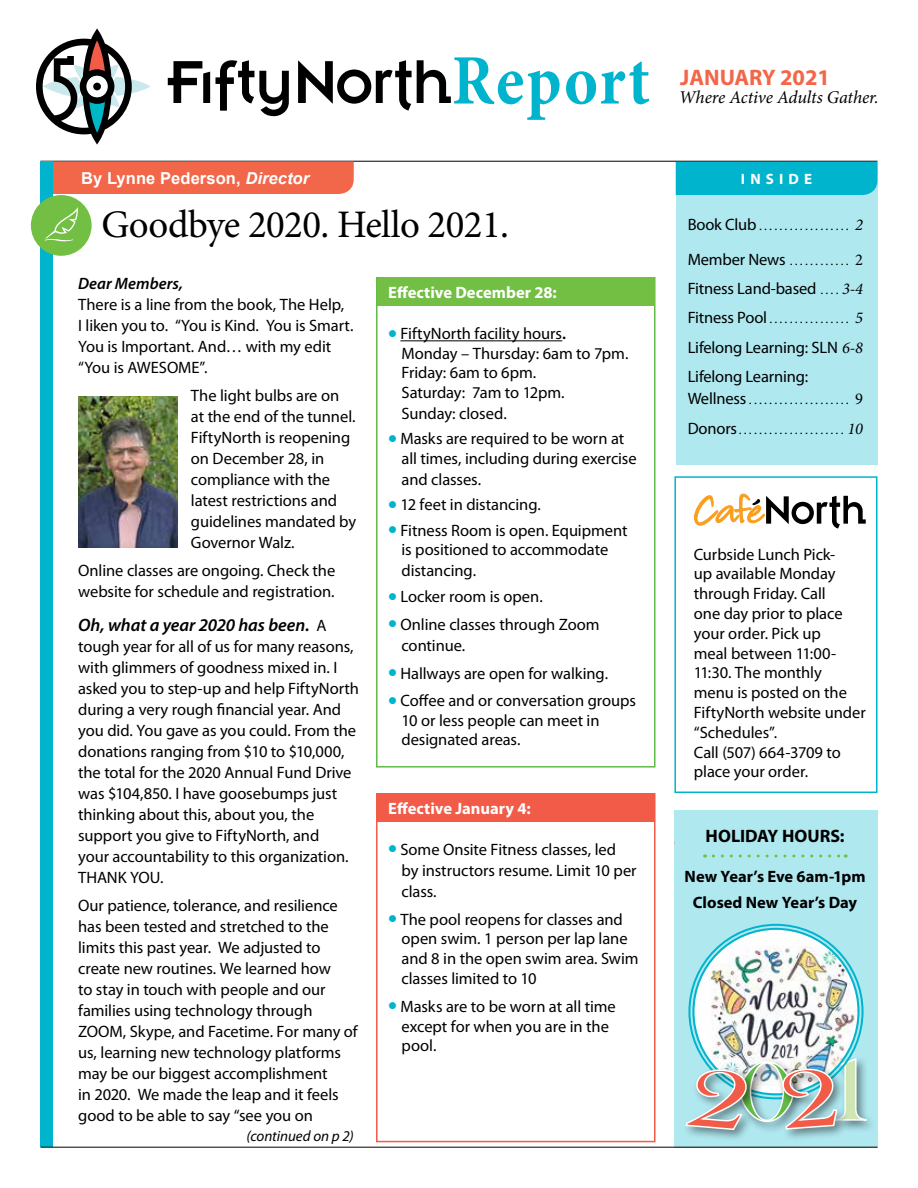
<style>
.page{position:relative;width:918px;height:1188px;background:#fff}
.page>*{position:absolute;margin:0;border:0;box-sizing:border-box;transform-origin:0 0}
.t1{font:700 70.95px "Minion Pro";letter-spacing:.035em;color:#00b4ce;scale:.91 1}
.t2{font:39px "Minion Pro";letter-spacing:-.015em;color:#000}
.t3{font:700 22.5px "Myriad Pro";color:#f26649}
.t4{font:italic 600 18px "Myriad Pro";letter-spacing:-.005em;color:#000}
.t5{font:italic 18px "Minion Pro";letter-spacing:-.01em;color:#000}
.t6{font:700 18px "Myriad Pro";color:#000}
.t7{font:16.5px/21px "Myriad Pro";letter-spacing:-.005em;color:#000}
.t8{font:700 16.5px "Myriad Pro";letter-spacing:.005em;color:#fff}
.t9{font:700 16.5px/26.5px "Myriad Pro";color:#000;text-align:center}
.t10{font:700 16.5px "Arial";letter-spacing:.005em;color:#fff}
.t11{font:italic 600 16.5px "Myriad Pro";letter-spacing:.005em;color:#000}
.t12{font:italic 15px "Myriad Pro";letter-spacing:-.005em;color:#000}
.t13{font:700 15px "Myriad Pro";letter-spacing:.345em;color:#fff}
.t14{font:13.5px/29.2px "Minion Pro";color:#000}
.s1{font-style:italic}
.s2{font-weight:400;font-style:normal;font-size:16.5px}
.s3{color:#00b4ce}
.s4{font-weight:600}
.s5{font-family:"Myriad Pro";font-size:16.5px}
.s6{font-style:italic;font-size:16.5px}
.s7{font-size:16.5px}
.s8{font-family:"Minion Pro";font-size:13.5px}
.s9{font-family:"Minion Pro";font-style:italic}
</style>
<div class="page">
<div style="left:376px;top:793px;width:280px;height:349px;border:2px solid #f15b47"></div>
<div style="left:674px;top:810px;width:204px;height:337px;background:#b0e8f0"></div>
<div style="left:376px;top:277px;width:280px;height:491px;border:2px solid #62bb46"></div>
<svg style="left:36px;top:28px;width:115px;height:117px"></svg>
<svg style="left:168px;top:60px;width:121px;height:56px"></svg>
<svg style="left:298px;top:60px;width:152px;height:51px"></svg>
<hr style="left:40px;top:161px;width:838px;height:1px;background:#000">
<div style="left:53px;top:161px;width:301px;height:33px;background:#f26649"></div>
<div style="left:40px;top:161px;width:13px;height:986px;background:#00b4cd"></div>
<div style="left:676px;top:162px;width:201px;height:302px;background:#b0e8f0"></div>
<div style="left:676px;top:162px;width:201px;height:33px;background:#00b4cd"></div>
<hr style="left:40px;top:1147px;width:838px;height:1px;background:#000">
<img style="left:78px;top:396px;width:99px;height:151px">
<div style="left:31px;top:195px;width:61px;height:61px;background:#72bf44;border-radius:50%"></div>
<svg style="left:44px;top:207px;width:34px;height:35px"></svg>
<div style="left:377px;top:793px;width:278px;height:28px;background:#f15b47"></div>
<div style="left:377px;top:278px;width:278px;height:28px;background:#72bf44"></div>
<svg style="left:694px;top:493px;width:172px;height:36px"></svg>
<div style="left:832px;top:1055px;width:46px;height:78px;background:#000;opacity:.46"></div>
<img style="left:694px;top:930px;width:164px;height:163px;border-radius:82px">
<div style="left:736px;top:1057px;width:70px;height:77px;background:#ade4ec"></div>
<div style="left:779px;top:1065px;width:70px;height:77px;background:#000;opacity:.46"></div>
<div style="left:682px;top:1065px;width:77px;height:77px;background:#000;opacity:.46"></div>
<img style="left:685px;top:1058px;width:193px;height:73px">
<svg style="left:713px;top:855px;width:133px;height:3px"></svg>
<hr style="left:400px;top:340px;width:162px;height:1px;background:#000">
<div style="left:674px;top:476px;width:204px;height:317px;border:2px solid #00b4cd"></div>
<h1 class="t1" style="left:452px;top:31px;width:219px">Report</h1>
<h3 class="t3" style="left:680px;top:63px;width:151px">JANUARY 2021</h3>
<p class="t5" style="left:679px;top:85px;width:202px">Where Active Adults Gather.</p>
<p class="t10" style="left:81px;top:166px;width:230px">By Lynne Pederson, <span class="s1">Director</span></p>
<p class="t13" style="left:741px;top:169px;width:73px">INSIDE</p>
<p class="t13" style="left:748px;top:168px;width:73px">INSIDE</p>
<h2 class="t2" style="left:101px;top:199px;width:409px">Goodbye 2020. Hello 2021.</h2>
<p class="t11" style="left:78px;top:273px;width:107px">Dear Members,</p>
<p class="t7" style="left:78px;top:294px;width:277px">There is a line from the book, The Help,<br>I liken you to. “You is Kind. You is Smart.<br>You is Important. And… with my edit “You is AWESOME”.</p>
<p class="t7" style="left:191px;top:385px;width:167px">The light bulbs are on at the end of the tunnel.<br>FiftyNorth is reopening on December 28, in compliance with the latest restrictions and guidelines mandated by<br>Governor Walz.</p>
<p class="t7" style="left:78px;top:559px;width:259px">Online classes are ongoing. Check the website for schedule and registration.</p>
<p class="t4" style="left:78px;top:614px;width:250px">Oh, what a year 2020 has been. <span class="s2">A</span></p>
<p class="t7" style="left:78px;top:636px;width:282px">tough year for all of us for many reasons, with glimmers of goodness mixed in. I asked you to step-up and help FiftyNorth during a very rough financial year. And you did. You gave as you could. From the donations ranging from $10 to $10,000, the total for the 2020 Annual Fund Drive was $104,850. I have goosebumps just thinking about this, about you, the support you give to FiftyNorth, and<br>your accountability to this organization.<br>THANK YOU.</p>
<p class="t7" style="left:78px;top:895px;width:281px">Our patience, tolerance, and resilience has been tested and stretched to the limits this past year. We adjusted to create new routines. We learned how<br>to stay in touch with people and our families using technology through ZOOM, Skype, and Facetime. For many of us, learning new technology platforms may be our biggest accomplishment<br>in 2020. We made the leap and it feels good to be able to say “see you on</p>
<p class="t8" style="left:388px;top:282px;width:170px">Effective December 28:</p>
<p class="t7" style="left:402px;top:324px;width:228px;line-height:19.5px;text-indent:-13px"><span class="s3">●</span> FiftyNorth facility hours<span class="s4">.<br></span>Monday – Thursday: 6am to 7pm.<br>Friday: 6am to 6pm.<br>Saturday: 7am to 12pm.</p>
<p class="t7" style="left:402px;top:402px;width:107px">Sunday: closed.</p>
<p class="t7" style="left:402px;top:429px;width:237px;line-height:19.5px;text-indent:-13px"><span class="s3">●</span> Masks are required to be worn at all times, including during exercise</p>
<p class="t7" style="left:402px;top:469px;width:81px">and classes.</p>
<p class="t7" style="left:388px;top:494px;width:154px"><span class="s3">●</span> 12 feet in distancing.</p>
<p class="t7" style="left:388px;top:520px;width:241px;line-height:19.5px;text-align:center"><span class="s3">●</span> Fitness Room is open. Equipment is positioned to accommodate</p>
<p class="t7" style="left:402px;top:560px;width:76px">distancing.</p>
<p class="t7" style="left:388px;top:586px;width:156px"><span class="s3">●</span> Locker room is open.</p>
<p class="t7" style="left:402px;top:614px;width:200px;text-indent:-13px"><span class="s3">●</span> Online classes through Zoom continue.</p>
<p class="t7" style="left:388px;top:662px;width:222px"><span class="s3">●</span> Hallways are open for walking.</p>
<p class="t7" style="left:402px;top:691px;width:236px;line-height:19.5px;text-indent:-13px"><span class="s3">●</span> Coffee and or conversation groups<br>10 or less people can meet in designated areas.</p>
<p class="t8" style="left:388px;top:797px;width:144px">Effective January 4:</p>
<p class="t7" style="left:402px;top:839px;width:237px;text-indent:-13px"><span class="s3">●</span> Some Onsite Fitness classes, led by instructors resume. Limit 10 per class.</p>
<p class="t7" style="left:402px;top:909px;width:239px;line-height:19.8px;text-indent:-13px"><span class="s3">●</span> The pool reopens for classes and open swim. 1 person per lap lane and 8 in the open swim area. Swim classes limited to 10</p>
<p class="t7" style="left:402px;top:996px;width:216px;line-height:19.8px;text-indent:-13px"><span class="s3">●</span> Masks are to be worn at all time except for when you are in the pool.</p>
<p class="t12" style="left:247px;top:1127px;width:109px">(continued on p 2)</p>
<p class="t14" style="left:688px;top:212px;width:177px"><span class="s5">Book Club</span>.................. <span class="s6">2</span></p>
<p class="t14" style="left:688px;top:246px;width:177px"><span class="s5">Member News</span> ............ <span class="s7">2</span></p>
<p class="t7" style="left:688px;top:278px;width:177px">Fitness Land-based <span class="s8">. . . .</span> <span class="s9">3-4</span></p>
<p class="t14" style="left:688px;top:305px;width:177px"><span class="s5">Fitness Pool</span>................ <span class="s6">5</span></p>
<p class="t7" style="left:688px;top:332px;width:177px;line-height:29.2px">Lifelong Learning: SLN <span class="s9">6-8<br></span>Lifelong Learning:</p>
<p class="t14" style="left:688px;top:386px;width:177px"><span class="s5">Wellness</span>.................... <span class="s7">9<br></span><span class="s5">Donors</span>..................... <span class="s6">10</span></p>
<p class="t7" style="left:694px;top:544px;width:173px;line-height:19.8px">Curbside Lunch Pick-<br>up available Monday through Friday. Call<br>one day prior to place your order. Pick up<br>meal between 11:00-<br>11:30. The monthly menu is posted on the<br>FiftyNorth website under “Schedules”.<br>Call (507) 664-3709 to place your order.</p>
<p class="t6" style="left:706px;top:824px;width:140px">HOLIDAY HOURS:</p>
<p class="t9" style="left:685px;top:862px;width:183px">New Year’s Eve 6am-1pm<br>Closed New Year’s Day</p>
</div>
